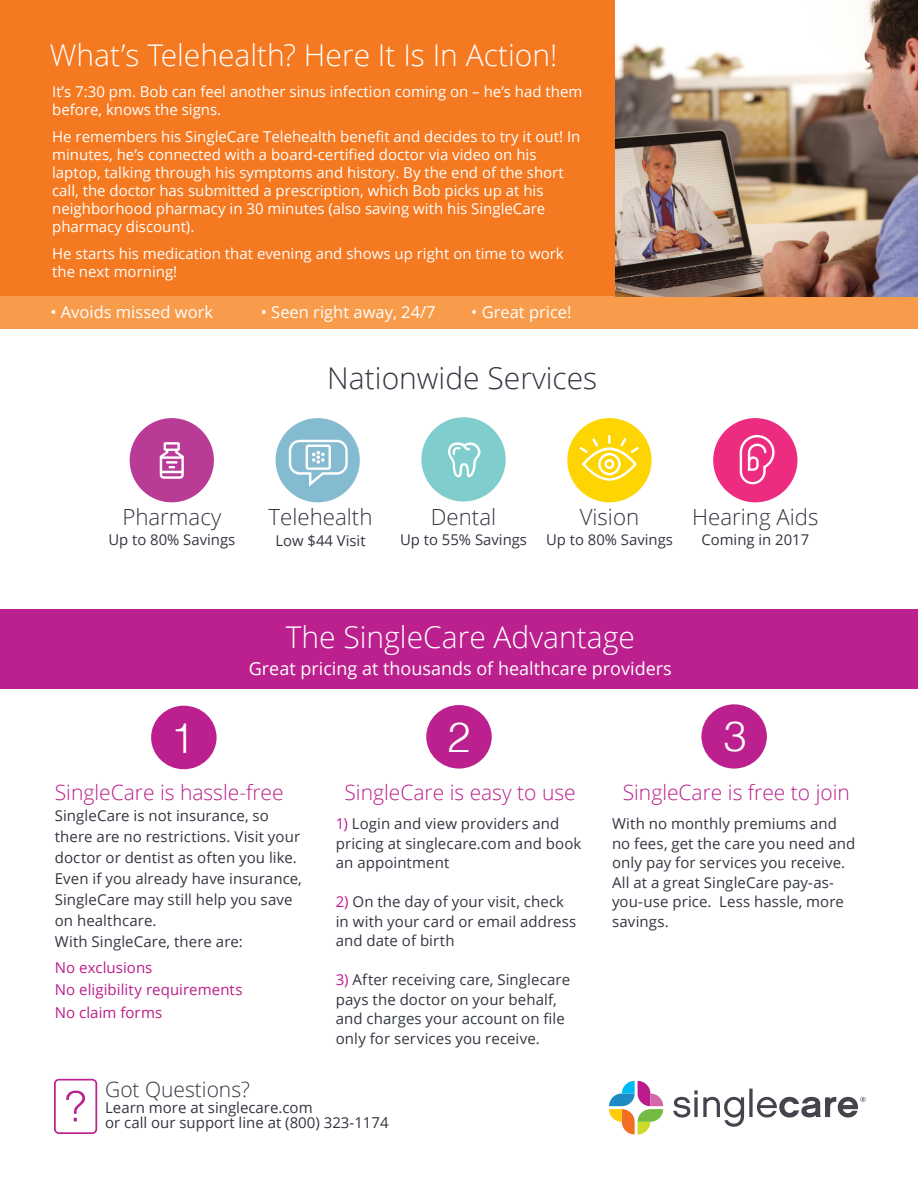
<style>
.page{position:relative;width:918px;height:1188px;background:#fff}
.page>*{position:absolute;margin:0;border:0;box-sizing:border-box;transform-origin:0 0}
.t1{font:300 42px "Helvetica";color:#fff}
.t2{font:300 30px "Open Sans";color:#fff}
.t3{font:300 30px "Open Sans";color:#323640}
.t4{font:300 22.35px "Open Sans";color:#323640}
.t5{font:300 21px "Open Sans";color:#bb1d8b}
.t6{font:300 21px "Open Sans";color:#323640}
.t7{font:18px "Open Sans";color:#fff}
.t8{font:16.5px "Open Sans";color:#fff}
.t9{font:15px/19.5px "Open Sans";letter-spacing:.005em;color:#323640}
.t10{font:15px/18px "Open Sans";color:#fff}
.t11{font:15px/22.5px "Open Sans";letter-spacing:.005em;color:#bb1d8b}
.t12{font:14.85px "Open Sans";color:#323640}
.s1{color:#bb1d8b}
</style>
<div class="page">
<div style="left:0;top:0;width:616px;height:301px;background:#f47921"></div>
<div style="left:0;top:296px;width:918px;height:32px;background:#f89c4c"></div>
<div style="left:0;top:609px;width:918px;height:80px;background:#bc208e"></div>
<img style="left:616px;top:0;width:302px;height:296px">
<div style="left:151px;top:706px;width:66px;height:63px;background:#bc1f8e;border-radius:50%"></div>
<div style="left:426px;top:705px;width:66px;height:64px;background:#bc1f8e;border-radius:50%"></div>
<div style="left:701px;top:704px;width:66px;height:65px;background:#bc1f8e;border-radius:50%"></div>
<svg style="left:54px;top:1079px;width:43px;height:55px"></svg>
<svg style="left:609px;top:1081px;width:54px;height:54px"></svg>
<svg style="left:673px;top:1089px;width:192px;height:38px"></svg>
<div style="left:130px;top:418px;width:84px;height:84px;background:#ba3b96;border-radius:50%"></div>
<svg style="left:160px;top:442px;width:24px;height:37px"></svg>
<div style="left:276px;top:418px;width:84px;height:84px;background:#85bbd0;border-radius:50%"></div>
<svg style="left:289px;top:440px;width:59px;height:47px"></svg>
<div style="left:421px;top:417px;width:85px;height:85px;background:#7fcecd;border-radius:50%"></div>
<svg style="left:448px;top:442px;width:33px;height:35px"></svg>
<div style="left:567px;top:418px;width:85px;height:84px;background:#fed503;border-radius:50%"></div>
<svg style="left:580px;top:435px;width:59px;height:46px"></svg>
<div style="left:713px;top:418px;width:84px;height:84px;background:#ee2c7f;border-radius:50%"></div>
<svg style="left:740px;top:435px;width:35px;height:49px"></svg>
<h2 class="t2" style="left:50px;top:34px;width:509px">What’s Telehealth? Here It Is In Action!</h2>
<p class="t10" style="left:52px;top:82px;width:532px">It’s 7:30 pm. Bob can feel another sinus infection coming on – he’s had them before, knows the signs.</p>
<p class="t10" style="left:52px;top:127px;width:530px">He remembers his SingleCare Telehealth benefit and decides to try it out! In minutes, he’s connected with a board-certified doctor via video on his laptop, talking through his symptoms and history. By the end of the short call, the doctor has submitted a prescription, which Bob picks up at his neighborhood pharmacy in 30 minutes (also saving with his SingleCare pharmacy discount).</p>
<p class="t10" style="left:52px;top:244px;width:513px">He starts his medication that evening and shows up right on time to work the next morning!</p>
<p class="t8" style="left:50px;top:300px;width:164px">• Avoids missed work</p>
<p class="t8" style="left:261px;top:300px;width:176px">• Seen right away, 24/7</p>
<p class="t8" style="left:471px;top:300px;width:102px">• Great price!</p>
<h2 class="t3" style="left:327px;top:357px;width:271px">Nationwide Services</h2>
<h3 class="t4" style="left:122px;top:501px;width:100px">Pharmacy</h3>
<p class="t12" style="left:108px;top:530px;width:128px">Up to 80% Savings</p>
<h3 class="t4" style="left:269px;top:501px;width:105px">Telehealth</h3>
<p class="t12" style="left:276px;top:530px;width:92px">Low $44 Visit</p>
<h3 class="t4" style="left:431px;top:501px;width:67px">Dental</h3>
<p class="t12" style="left:400px;top:530px;width:128px">Up to 55% Savings</p>
<h3 class="t4" style="left:580px;top:501px;width:61px">Vision</h3>
<p class="t12" style="left:546px;top:530px;width:128px">Up to 80% Savings</p>
<h3 class="t4" style="left:692px;top:501px;width:128px">Hearing Aids</h3>
<p class="t12" style="left:701px;top:530px;width:109px">Coming in 2017</p>
<h2 class="t2" style="left:286px;top:616px;width:351px">The SingleCare Advantage</h2>
<p class="t7" style="left:249px;top:656px;width:424px">Great pricing at thousands of healthcare providers</p>
<h1 class="t1" style="left:171px;top:721px;width:25px">1</h1>
<h1 class="t1" style="left:447px;top:719px;width:25px">2</h1>
<h1 class="t1" style="left:724px;top:719px;width:25px">3</h1>
<h3 class="t5" style="left:55px;top:778px;width:230px">SingleCare is hassle-free</h3>
<p class="t9" style="left:55px;top:805px;width:249px;line-height:21px">SingleCare is not insurance, so there are no restrictions. Visit your doctor or dentist as often you like.<br>Even if you already have insurance,<br>SingleCare may still help you save on healthcare.<br>With SingleCare, there are:</p>
<p class="t11" style="left:55px;top:956px;width:189px">No exclusions<br>No eligibility requirements<br>No claim forms</p>
<h3 class="t5" style="left:345px;top:778px;width:233px">SingleCare is easy to use</h3>
<h3 class="t5" style="left:623px;top:778px;width:229px">SingleCare is free to join</h3>
<p class="t9" style="left:336px;top:814px;width:247px"><span class="s1">1)</span> Login and view providers and pricing at singlecare.com and book an appointment</p>
<p class="t9" style="left:336px;top:892px;width:242px"><span class="s1">2)</span> On the day of your visit, check in with your card or email address and date of birth</p>
<p class="t9" style="left:336px;top:970px;width:236px"><span class="s1">3)</span> After receiving care, Singlecare pays the doctor on your behalf, and charges your account on file only for services you receive.</p>
<p class="t9" style="left:612px;top:814px;width:245px">With no monthly premiums and no fees, get the care you need and only pay for services you receive.<br>All at a great SingleCare pay-as&shy;you-use price. Less hassle, more savings.</p>
<h3 class="t6" style="left:105px;top:1074px;width:146px">Got Questions?</h3>
<p class="t9" style="left:105px;top:1100px;width:285px;line-height:15.1px">Learn more at singlecare.com<br>or call our support line at (800) 323-1174</p>
</div>
